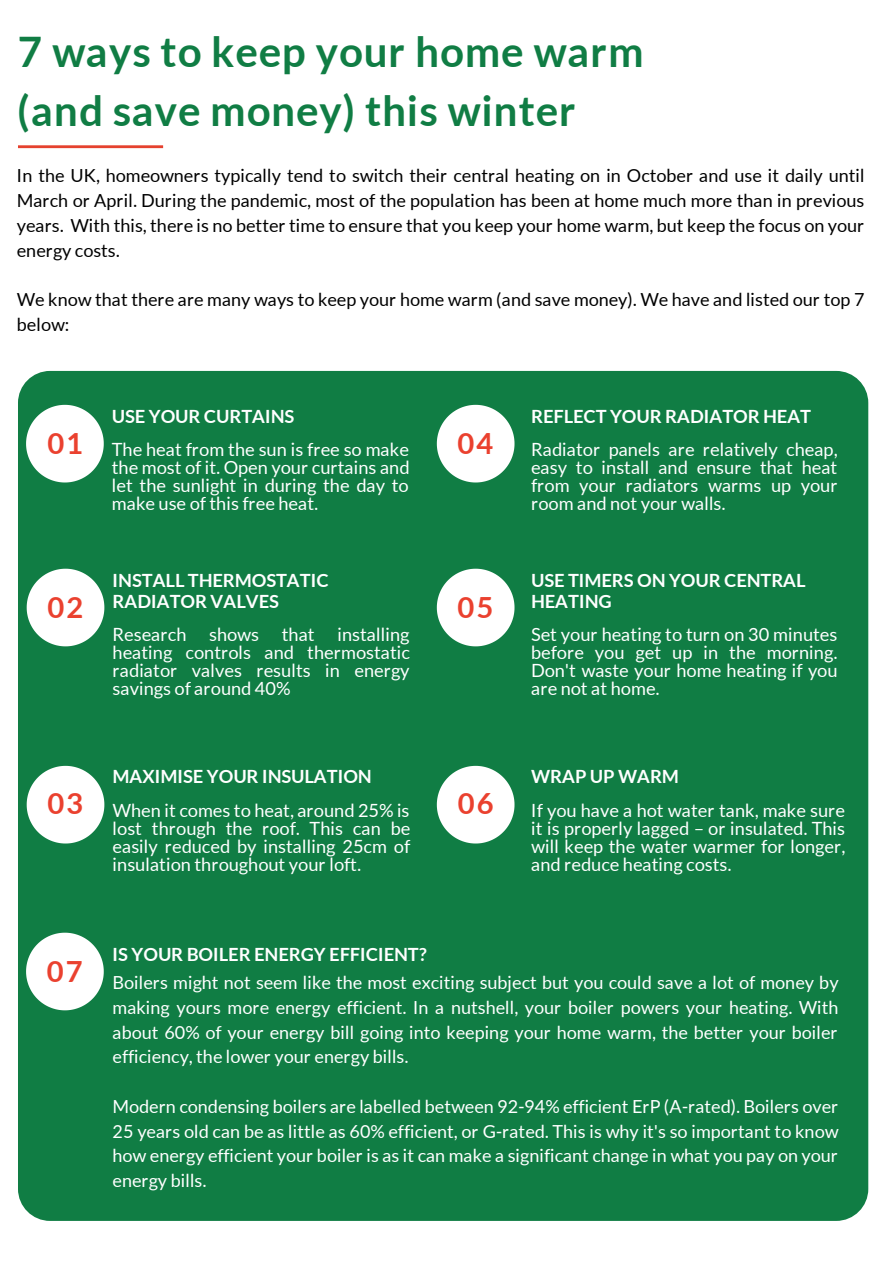
<style>
.page{position:relative;width:894px;height:1264px;background:#fff}
.page>*{position:absolute;margin:0;border:0;box-sizing:border-box;transform-origin:0 0}
.t1{font:700 42px "Lato";letter-spacing:.025em;color:#107d44}
.t2{font:700 29.1px "Lato";letter-spacing:.07em;color:#ea412f}
.t3{font:18.15px/18px "Lato";color:#fff;text-align:justify}
.t4{font:700 18.15px/21.5px "Lato";letter-spacing:-.005em;color:#fff}
.t5{font:18px/24.8px "Lato";color:#fff;text-align:justify}
.t6{font:18px/24.8px "Lato";color:#000;text-align:justify}
</style>
<div class="page">
<svg style="left:18px;top:145px;width:145px;height:3px"></svg>
<div style="left:18px;top:371px;width:850px;height:849px;background:#107d44;border-radius:32px"></div>
<svg style="left:26px;top:405px;width:78px;height:77px"></svg>
<svg style="left:436px;top:405px;width:78px;height:77px"></svg>
<svg style="left:27px;top:568px;width:77px;height:78px"></svg>
<svg style="left:436px;top:568px;width:78px;height:78px"></svg>
<svg style="left:27px;top:765px;width:77px;height:78px"></svg>
<svg style="left:436px;top:765px;width:78px;height:78px"></svg>
<svg style="left:26px;top:932px;width:78px;height:78px"></svg>
<p class="t1" style="left:18px;top:21px;width:627px">7 ways to keep your home warm</p>
<p class="t1" style="left:18px;top:79px;width:558px">(and save money) this winter</p>
<p class="t6" style="left:17px;top:162px;width:848px">In the UK, homeowners typically tend to switch their central heating on in October and use it daily until March or April. During the pandemic, most of the population has been at home much more than in previous years. With this, there is no better time to ensure that you keep your home warm, but keep the focus on your energy costs.</p>
<p class="t6" style="left:17px;top:286px;width:848px">We know that there are many ways to keep your home warm (and save money). We have and listed our top 7 below:</p>
<p class="t4" style="left:112px;top:405px;width:184px">USE YOUR CURTAINS</p>
<p class="t4" style="left:531px;top:405px;width:281px">REFLECT YOUR RADIATOR HEAT</p>
<p class="t2" style="left:48px;top:422px;width:37px">01</p>
<p class="t3" style="left:531px;top:439px;width:308px">Radiator panels are relatively cheap, easy to install and ensure that heat from your radiators warms up your room and not your walls.</p>
<p class="t2" style="left:457px;top:422px;width:37px">04</p>
<p class="t3" style="left:112px;top:439px;width:299px">The heat from the sun is free so make the most of it. Open your curtains and let the sunlight in during the day to make use of this free heat.</p>
<p class="t4" style="left:113px;top:568px;width:217px">INSTALL THERMOSTATIC<br>RADIATOR VALVES</p>
<p class="t2" style="left:48px;top:585px;width:37px">02</p>
<p class="t2" style="left:457px;top:585px;width:37px">05</p>
<p class="t4" style="left:531px;top:568px;width:276px">USE TIMERS ON YOUR CENTRAL<br>HEATING</p>
<p class="t3" style="left:113px;top:624px;width:299px;text-indent:225px">installing heating controls and thermostatic radiator valves results in energy savings of around 40%</p>
<p class="t3" style="left:113px;top:624px;width:203px">Research shows that</p>
<p class="t3" style="left:531px;top:624px;width:308px">Set your heating to turn on 30 minutes before you get up in the morning.<br>Don't waste your home heating if you are not at home.</p>
<p class="t4" style="left:113px;top:765px;width:261px">MAXIMISE YOUR INSULATION</p>
<p class="t4" style="left:531px;top:765px;width:149px">WRAP UP WARM</p>
<p class="t2" style="left:48px;top:781px;width:37px">03</p>
<p class="t2" style="left:457px;top:781px;width:37px">06</p>
<p class="t3" style="left:113px;top:800px;width:299px">When it comes to heat, around 25% is lost through the roof. This can be easily reduced by installing 25cm of insulation throughout your loft.</p>
<p class="t3" style="left:531px;top:800px;width:316px">If you have a hot water tank, make sure it is properly lagged – or insulated. This will keep the water warmer for longer, and reduce heating costs.</p>
<p class="t2" style="left:47px;top:950px;width:37px">07</p>
<p class="t4" style="left:112px;top:943px;width:316px">IS YOUR BOILER ENERGY EFFICIENT?</p>
<p class="t5" style="left:113px;top:969px;width:727px">Boilers might not seem like the most exciting subject but you could save a lot of money by making yours more energy efficient. In a nutshell, your boiler powers your heating. With about 60% of your energy bill going into keeping your home warm, the better your boiler efficiency, the lower your energy bills.</p>
<p class="t5" style="left:113px;top:1093px;width:727px">Modern condensing boilers are labelled between 92-94% efficient ErP (A-rated). Boilers over 25 years old can be as little as 60% efficient, or G-rated. This is why it's so important to know how energy efficient your boiler is as it can make a significant change in what you pay on your energy bills.</p>
</div>
